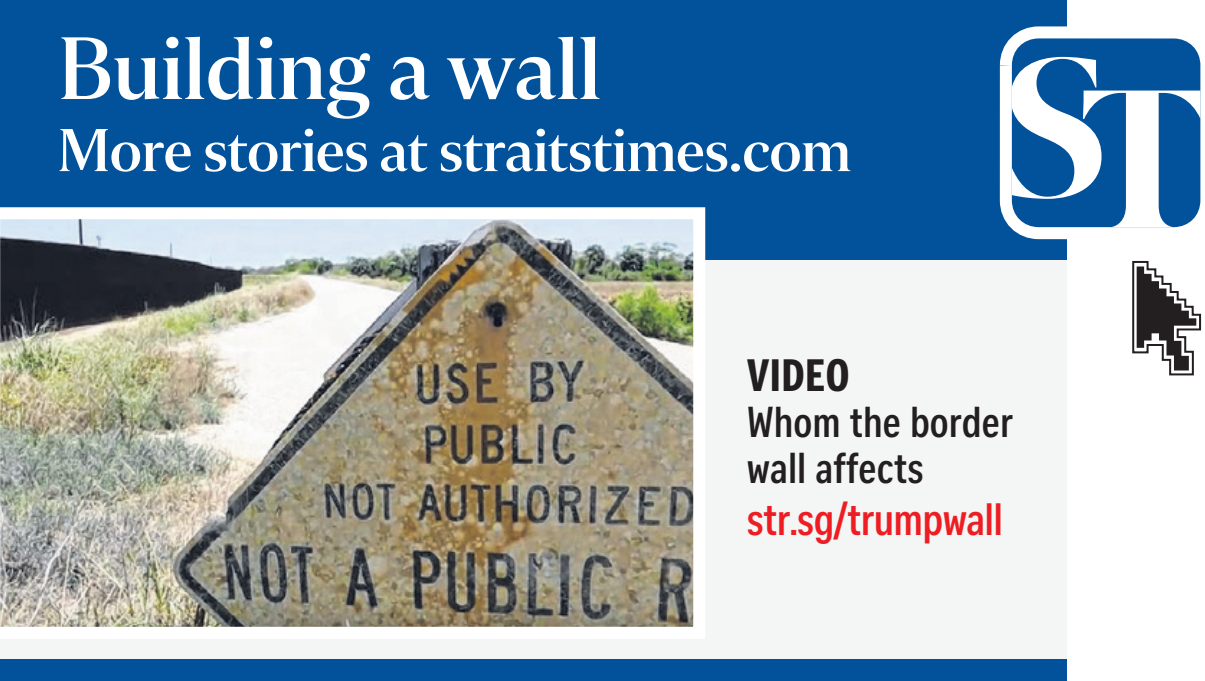
<style>
.page{position:relative;width:1205px;height:681px;background:#fff}
.page>*{position:absolute;margin:0;border:0;box-sizing:border-box;transform-origin:0 0}
.t1{font:88px "Selane ST Thirty";color:#fff}
.t2{font:60px "Selane ST Thirty";letter-spacing:-.01em;color:#fff}
.t3{font:700 44px "Curator Head Cond ST Semi";letter-spacing:-.015em;color:#ee1d23}
.t4{font:44px "Curator Head Cond ST Bold";letter-spacing:-.005em;color:#231f20}
.t5{font:700 42px/46px "Curator Head Cond ST Semi";color:#231f20}
</style>
<div class="page">
<div style="left:0;top:196px;width:1066px;height:468px;background:#f3f6f4"></div>
<div style="left:0;top:1px;width:1066px;height:259px;background:#01519b"></div>
<svg style="left:1132px;top:260px;width:69px;height:116px"></svg>
<svg style="left:999px;top:14px;width:202px;height:237px"></svg>
<svg style="left:1011px;top:38px;width:189px;height:19px;fill:#01519b"></svg>
<svg style="left:1011px;top:57px;width:189px;height:170px"></svg>
<div style="left:0;top:659px;width:1066px;height:21px;background:#01519b"></div>
<img style="left:0;top:207px;width:705px;height:431px">
<h1 class="t1" style="left:58px;top:18px;width:544px">Building a wall</h1>
<p class="t2" style="left:58px;top:115px;width:794px">More stories at straitstimes.com</p>
<p class="t4" style="left:746px;top:351px;width:104px">VIDEO</p>
<p class="t5" style="left:746px;top:400px;width:268px">Whom the border wall affects</p>
<p class="t3" style="left:746px;top:495px;width:258px">str.sg/trumpwall</p>
</div>
